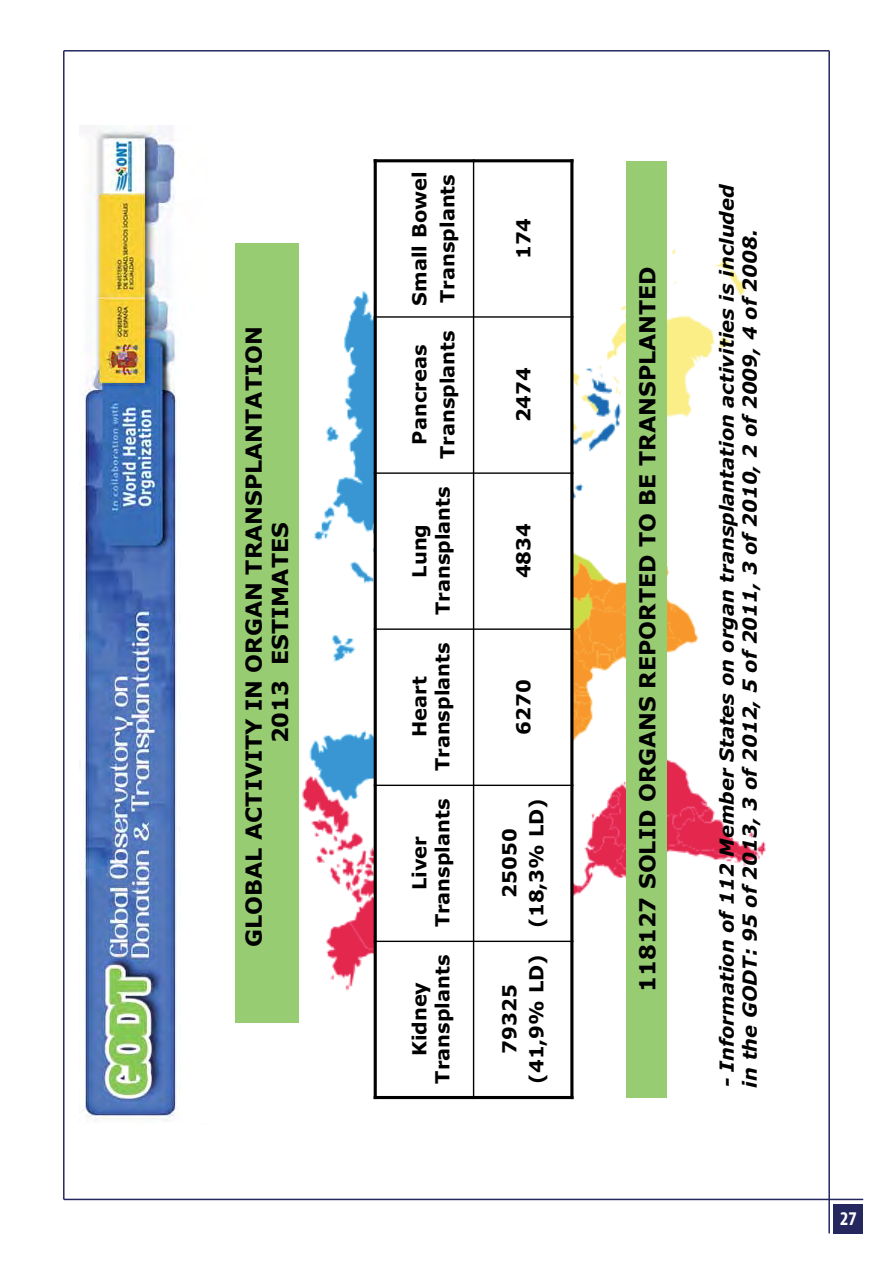
<style>
.page{position:relative;width:893px;height:1263px;background:#fff}
.page>*{position:absolute;margin:0;border:0;box-sizing:border-box;transform-origin:0 0}
.t1{font:22.2px/26.4px "Verdana Bold+T42";color:#000;text-align:center}
.t2{font:700 condensed 19.5px "Myriad Pro";color:#fff}
.t3{font:19.35px/23.1px "Verdana Bold+T42";color:#000;text-align:center}
.t4{font:19.35px/23.1px "Verdana Bold Italic+T42";color:#000}
</style>
<div class="page">
<img style="left:79px;top:125px;width:101px;height:996px">
<img style="left:276px;top:161px;width:490px;height:939px">
<div style="left:626px;top:161px;width:41px;height:936px;background:#97cc72"></div>
<div style="left:375px;top:161px;width:99px;height:936px;background:#fff"></div>
<div style="left:474px;top:161px;width:98px;height:936px;background:#fff"></div>
<hr style="left:374px;top:940px;width:199px;height:2px;background:#000">
<hr style="left:374px;top:784px;width:199px;height:2px;background:#000">
<hr style="left:374px;top:628px;width:199px;height:2px;background:#000">
<hr style="left:374px;top:472px;width:199px;height:2px;background:#000">
<hr style="left:374px;top:316px;width:199px;height:1px;background:#000">
<hr style="left:473px;top:159px;width:1px;height:939px;background:#000">
<hr style="left:374px;top:1095px;width:199px;height:3px;background:#000">
<hr style="left:374px;top:159px;width:199px;height:3px;background:#000">
<hr style="left:374px;top:159px;width:3px;height:939px;background:#000">
<hr style="left:570px;top:159px;width:3px;height:939px;background:#000">
<div style="left:235px;top:243px;width:64px;height:779px;background:#97cc72"></div>
<hr style="left:64px;top:1198px;width:799px;height:2px;background:#24285f">
<hr style="left:63px;top:51px;width:2px;height:1148px;background:#24285f">
<div style="left:833px;top:1203px;width:30px;height:30px;background:#24285f"></div>
<hr style="left:828px;top:51px;width:2px;height:1182px;background:#24285f">
<hr style="left:64px;top:50px;width:765px;height:2px;background:#24285f">
<p class="t1" style="left:243px;top:946px;width:622px;rotate:-90deg">G L O B A L A C T VI TI Y NI O R G A N T R A N S P L A N T A T OI N<br>2013 ESTIMATES</p>
<p class="t3" style="left:407px;top:305px;width:135px;line-height:27.8px;text-align:left;rotate:-90deg">Small Bowel<br>Transplants</p>
<p class="t3" style="left:407px;top:459px;width:130px;line-height:27.8px;rotate:-90deg">Pancreas<br>Transplants</p>
<p class="t3" style="left:410px;top:615px;width:130px;rotate:-90deg">Lung<br>Transplants</p>
<p class="t3" style="left:410px;top:771px;width:130px;rotate:-90deg">Heart<br>Transplants</p>
<p class="t3" style="left:410px;top:927px;width:130px;rotate:-90deg">Liver<br>Transplants</p>
<p class="t3" style="left:410px;top:1083px;width:130px;rotate:-90deg">Kidney<br>Transplants</p>
<p class="t3" style="left:514px;top:259px;width:43px;rotate:-90deg">174</p>
<p class="t3" style="left:514px;top:422px;width:57px;rotate:-90deg">2474</p>
<p class="t3" style="left:514px;top:578px;width:57px;rotate:-90deg">4834</p>
<p class="t3" style="left:514px;top:734px;width:57px;rotate:-90deg">6270</p>
<p class="t3" style="left:498px;top:927px;width:131px;line-height:26.8px;rotate:-90deg">25050 (18,3% LD)</p>
<p class="t3" style="left:498px;top:1083px;width:131px;line-height:26.8px;rotate:-90deg">79325 (41,9% LD)</p>
<p class="t1" style="left:636px;top:991px;width:726px;rotate:-90deg">118127 SOLID ORGANS REPORTED TO BE TRANSPLANTED</p>
<p class="t4" style="left:717px;top:1087px;width:904px;rotate:-90deg">- Information of 112 Member States on organ transplantation activities is included in the GODT: 95 of 2013, 3 of 2012, 5 of 2011, 3 of 2010, 2 of 2009, 4 of 2008.</p>
<p class="t2" style="left:840px;top:1211px;width:18px">27</p>
</div>
